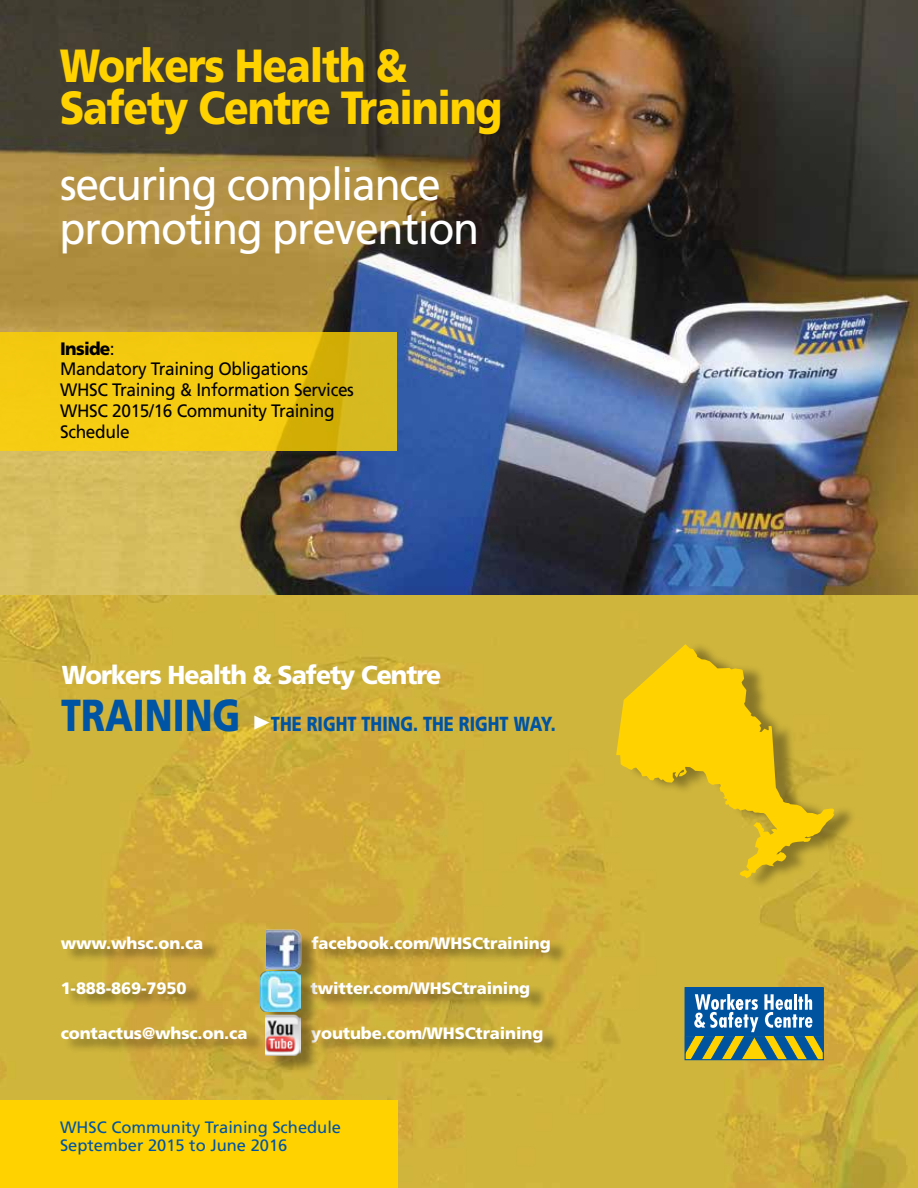
<style>
.page{position:relative;width:918px;height:1188px;background:#fff}
.page>*{position:absolute;margin:0;border:0;box-sizing:border-box;transform-origin:0 0}
.t1{font:900 46.5px/42px "Frutiger";letter-spacing:-.03em;color:#ffd200;scale:.87 1}
.t2{font:45px/43.5px "Frutiger";letter-spacing:-.03em;color:#fff;scale:.95 1}
.t3{font:900 44.85px "Frutiger";color:#0054a4;scale:.8 1}
.t4{font:900 25.95px "Frutiger";letter-spacing:-.04em;color:#fff;scale:.96 1}
.t5{font:20.85px "Monotype Sorts";color:#fff;scale:.8 1}
.t6{font:900 20.4px "Frutiger";color:#0054a4;scale:.8 1}
.t7{font:18px/20.7px "Frutiger";letter-spacing:-.02em;color:#000;scale:.96 1}
.t8{font:900 16.5px "Frutiger";letter-spacing:-.01em;color:#fff}
.t9{font:16.5px/18px "Frutiger";color:#0054a4}
.s1{font-weight:900}
</style>
<div class="page">
<img style="left:0;top:0;width:918px;height:1188px">
<div style="left:685px;top:987px;width:138px;height:72px;background:#00539f"></div>
<svg style="left:687px;top:994px;width:135px;height:64px"></svg>
<div style="left:685px;top:987px;width:139px;height:73px;border:1px solid #0054a4"></div>
<div style="left:623px;top:641px;width:233px;height:249px;background:#000;opacity:.34"></div>
<svg style="left:616px;top:644px;width:218px;height:234px;background:#dcbb23"></svg>
<div style="left:64px;top:935px;width:504px;height:122px;background:#000;opacity:.45"></div>
<div style="left:269px;top:932px;width:50px;height:55px;background:#000;opacity:.37"></div>
<img style="left:267px;top:930px;width:39px;height:39px">
<div style="left:263px;top:974px;width:56px;height:56px;background:#000;opacity:.37"></div>
<img style="left:261px;top:972px;width:40px;height:40px">
<div style="left:268px;top:1017px;width:51px;height:57px;background:#000;opacity:.37"></div>
<img style="left:266px;top:1014px;width:35px;height:41px">
<svg style="left:0;top:333px;width:397px;height:118px;background:#ecc511"></svg>
<div style="left:0;top:1100px;width:398px;height:88px;background:#ffd200"></div>
<h1 class="t1" style="left:60px;top:44px;width:511px">Workers Health &amp;<br>Safety Centre Training</h1>
<h2 class="t2" style="left:60px;top:162px;width:443px">securing compliance promoting prevention</h2>
<p class="t7" style="left:60px;top:338px;width:308px"><span class="s1">Inside</span>:<br>Mandatory Training Obligations<br>WHSC Training &amp; Information Services<br>WHSC 2015/16 Community Training<br>Schedule</p>
<h3 class="t4" style="left:62px;top:659px;width:397px">Workers Health &amp; Safety Centre</h3>
<h3 class="t3" style="left:61px;top:688px;width:226px">TRAINING</h3>
<p class="t5" style="left:253px;top:730px;width:20px;rotate:-90deg">t</p>
<p class="t6" style="left:271px;top:711px;width:357px">THE RIGHT THING. THE RIGHT WAY.</p>
<p class="t8" style="left:61px;top:934px;width:144px">www.whsc.on.ca</p>
<p class="t8" style="left:311px;top:934px;width:241px">facebook.com/WHSCtraining</p>
<p class="t8" style="left:61px;top:979px;width:127px">1-888-869-7950</p>
<p class="t8" style="left:311px;top:979px;width:221px">twitter.com/WHSCtraining</p>
<p class="t8" style="left:61px;top:1024px;width:188px">contactus@whsc.on.ca</p>
<p class="t8" style="left:311px;top:1024px;width:234px">youtube.com/WHSCtraining</p>
<p class="t9" style="left:60px;top:1118px;width:283px">WHSC Community Training Schedule<br>September 2015 to June 2016</p>
</div>
